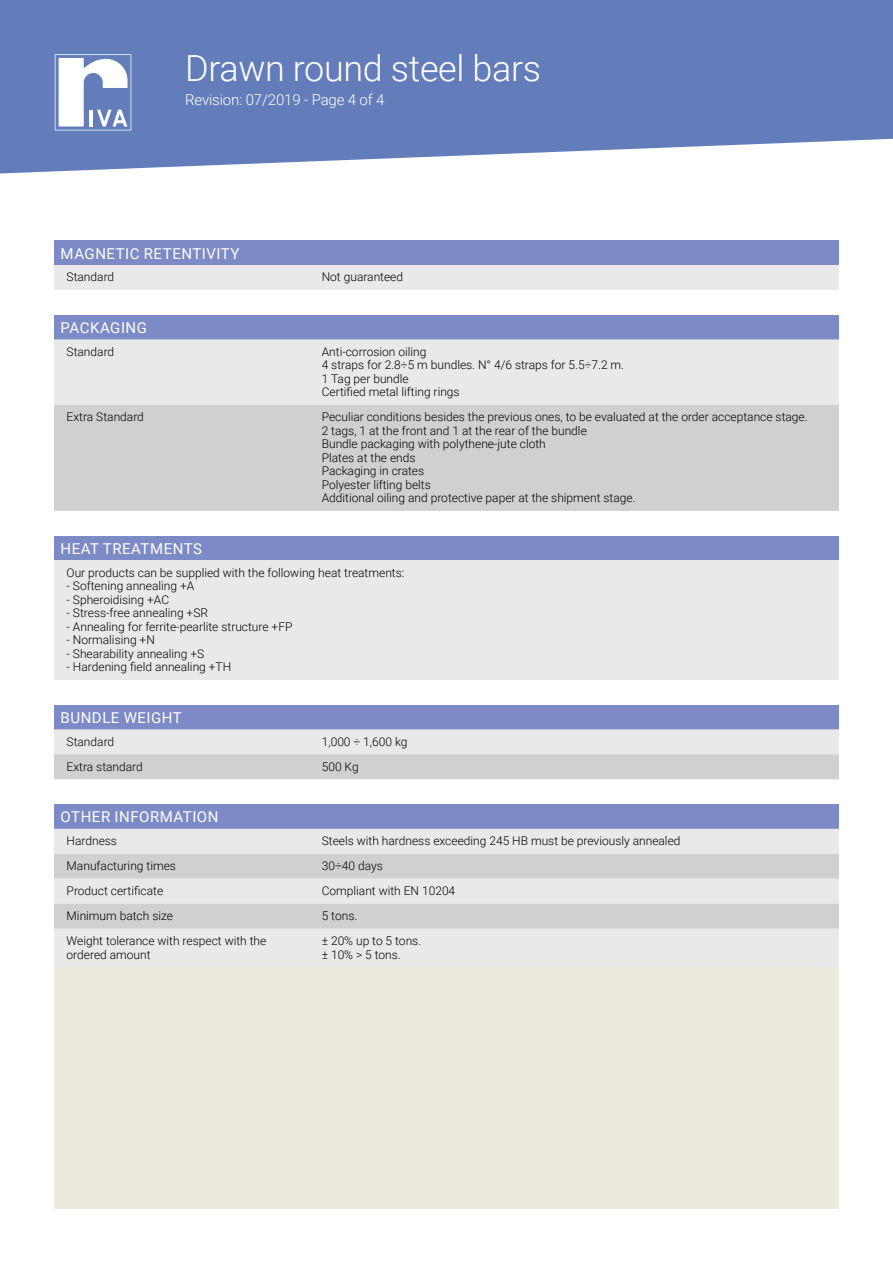
<style>
.page{position:relative;width:893px;height:1263px;background:#fff}
.page>*{position:absolute;margin:0;border:0;box-sizing:border-box;transform-origin:0 0}
.t1{font:300 36px "Roboto";letter-spacing:-.01em;color:#fff}
.t2{font:15px "Roboto";letter-spacing:.035em;color:#fff}
.t3{font:300 15px "Roboto";letter-spacing:-.01em;color:#fff}
.t4{font:300 12px/13.5px "Roboto";color:#000}
</style>
<div class="page">
<svg style="left:0;top:0;width:893px;height:173px;background:#718ac1"></svg>
<svg style="left:55px;top:54px;width:76px;height:76px"></svg>
<div style="left:54px;top:967px;width:785px;height:242px;background:#eceade"></div>
<div style="left:54px;top:241px;width:785px;height:24px;background:#7c8bc5"></div>
<div style="left:54px;top:265px;width:785px;height:25px;background:#e9e9e9"></div>
<div style="left:54px;top:315px;width:785px;height:24px;background:#7c8bc5"></div>
<div style="left:54px;top:339px;width:785px;height:66px;background:#e9e9e9"></div>
<div style="left:54px;top:405px;width:785px;height:106px;background:#d0d0d0"></div>
<div style="left:54px;top:536px;width:785px;height:24px;background:#7c8bc5"></div>
<div style="left:54px;top:560px;width:785px;height:120px;background:#e9e9e9"></div>
<div style="left:54px;top:705px;width:785px;height:24px;background:#7c8bc5"></div>
<svg style="left:54px;top:729px;width:785px;height:50px;background:#dbdcdc"></svg>
<div style="left:54px;top:805px;width:785px;height:24px;background:#7c8bc5"></div>
<div style="left:54px;top:829px;width:785px;height:138px;background:#e9e9e9"></div>
<svg style="left:54px;top:854px;width:785px;height:74px;background:#d8d8d8"></svg>
<h1 class="t1" style="left:185px;top:43px;width:357px">Drawn round steel bars</h1>
<p class="t3" style="left:185px;top:89px;width:201px">Revision: 07/2019 - Page 4 of 4</p>
<p class="t2" style="left:61px;top:243px;width:180px">MAGNETIC RETENTIVITY</p>
<p class="t4" style="left:67px;top:270px;width:49px">Standard</p>
<p class="t4" style="left:322px;top:270px;width:83px">Not guaranteed</p>
<p class="t2" style="left:61px;top:317px;width:88px">PACKAGING</p>
<p class="t4" style="left:67px;top:344px;width:49px">Standard</p>
<p class="t4" style="left:322px;top:344px;width:304px">Anti-corrosion oiling<br>4 straps for 2.8÷5 m bundles. N° 4/6 straps for 5.5÷7.2 m.<br>1 Tag per bundle<br>Certified metal lifting rings</p>
<p class="t4" style="left:67px;top:410px;width:79px">Extra Standard</p>
<p class="t4" style="left:322px;top:410px;width:487px">Peculiar conditions besides the previous ones, to be evaluated at the order acceptance stage.<br>2 tags, 1 at the front and 1 at the rear of the bundle<br>Bundle packaging with polythene-jute cloth<br>Plates at the ends<br>Packaging in crates<br>Polyester lifting belts<br>Additional oiling and protective paper at the shipment stage.</p>
<p class="t2" style="left:61px;top:538px;width:143px">HEAT TREATMENTS</p>
<p class="t4" style="left:67px;top:565px;width:339px">Our products can be supplied with the following heat treatments:</p>
<p class="t4" style="left:67px;top:579px;width:129px">- Softening annealing +A</p>
<p class="t4" style="left:67px;top:592px;width:104px">- Spheroidising +AC</p>
<p class="t4" style="left:67px;top:606px;width:143px">- Stress-free annealing +SR</p>
<p class="t4" style="left:67px;top:619px;width:227px">- Annealing for ferrite-pearlite structure +FP</p>
<p class="t4" style="left:67px;top:633px;width:90px">- Normalising +N</p>
<p class="t4" style="left:67px;top:646px;width:139px">- Shearability annealing +S</p>
<p class="t4" style="left:67px;top:660px;width:166px">- Hardening field annealing +TH</p>
<p class="t2" style="left:61px;top:707px;width:123px">BUNDLE WEIGHT</p>
<p class="t4" style="left:67px;top:734px;width:49px">Standard</p>
<p class="t4" style="left:322px;top:734px;width:87px">1,000 ÷ 1,600 kg</p>
<p class="t4" style="left:67px;top:759px;width:78px">Extra standard</p>
<p class="t4" style="left:322px;top:759px;width:38px">500 Kg</p>
<p class="t2" style="left:61px;top:806px;width:159px">OTHER INFORMATION</p>
<p class="t4" style="left:67px;top:834px;width:52px">Hardness</p>
<p class="t4" style="left:322px;top:834px;width:360px">Steels with hardness exceeding 245 HB must be previously annealed</p>
<p class="t4" style="left:67px;top:859px;width:111px">Manufacturing times</p>
<p class="t4" style="left:322px;top:859px;width:63px">30÷40 days</p>
<p class="t4" style="left:67px;top:884px;width:98px">Product certificate</p>
<p class="t4" style="left:322px;top:884px;width:135px">Compliant with EN 10204</p>
<p class="t4" style="left:67px;top:909px;width:108px">Minimum batch size</p>
<p class="t4" style="left:322px;top:909px;width:37px">5 tons.</p>
<p class="t4" style="left:67px;top:933px;width:201px">Weight tolerance with respect with the ordered amount</p>
<p class="t4" style="left:322px;top:933px;width:101px">± 20% up to 5 tons. ± 10% &gt; 5 tons.</p>
</div>
